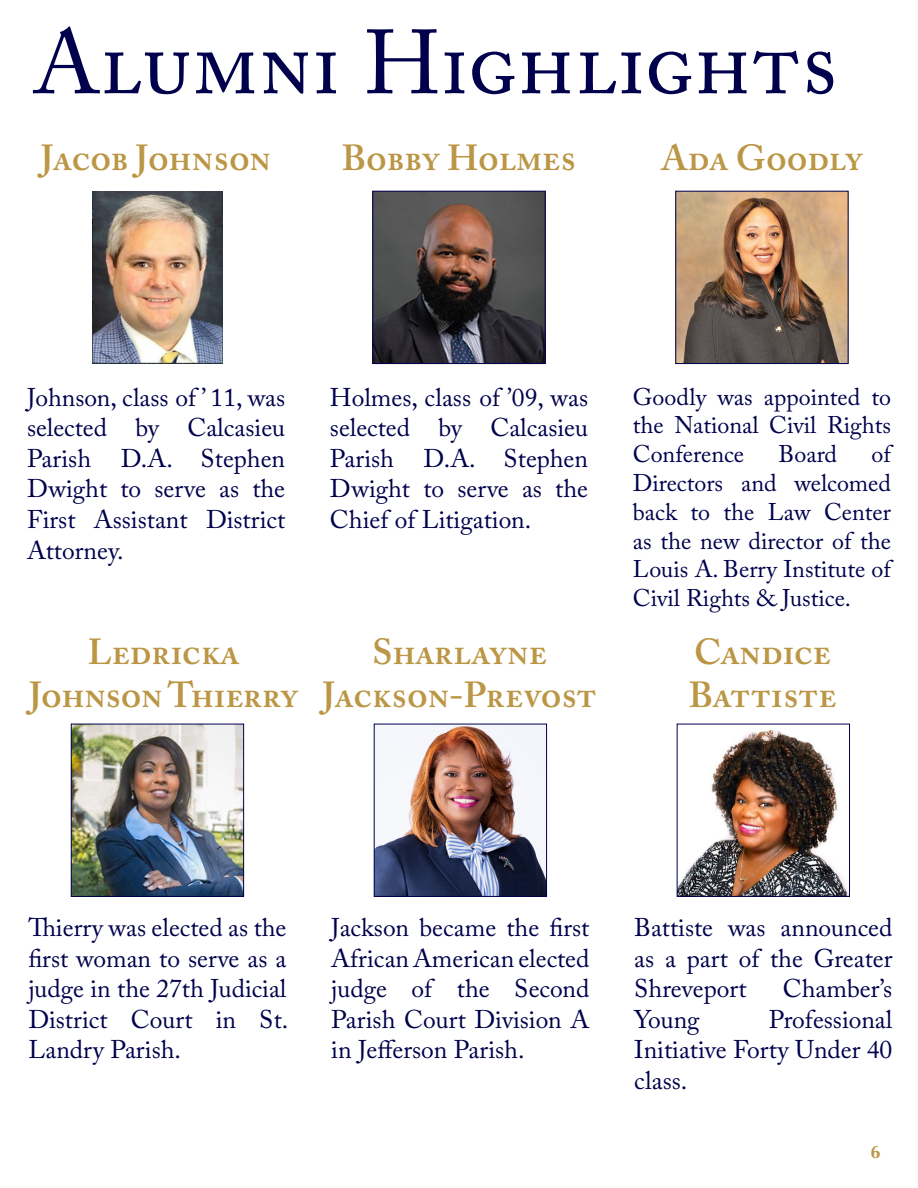
<style>
.page{position:relative;width:918px;height:1188px;background:#fff}
.page>*{position:absolute;margin:0;border:0;box-sizing:border-box;transform-origin:0 0}
.t1{font:90px "Adobe Caslon Pro";color:#00004d}
.t2{font:600 36px "Adobe Caslon Pro";letter-spacing:-.005em;color:#bb9645}
.t3{font:25.5px/30.6px "Adobe Caslon Pro";color:#00004d;text-align:justify}
.t4{font:24px/28.8px "Adobe Caslon Pro";color:#00004d;text-align:justify}
.t5{font:700 18px "Optima";color:#bb9645}
</style>
<div class="page">
<img style="left:93px;top:191px;width:129px;height:173px">
<img style="left:375px;top:193px;width:168px;height:169px">
<div style="left:373px;top:191px;width:172px;height:173px;border:1px solid #00004d"></div>
<img style="left:678px;top:193px;width:168px;height:169px">
<img style="left:73px;top:726px;width:169px;height:169px">
<div style="left:71px;top:724px;width:173px;height:173px;border:1px solid #00004d"></div>
<img style="left:376px;top:726px;width:169px;height:169px">
<div style="left:374px;top:724px;width:173px;height:173px;border:1px solid #00004d"></div>
<img style="left:679px;top:729px;width:169px;height:166px">
<div style="left:677px;top:724px;width:173px;height:173px;border:1px solid #00004d"></div>
<p class="t1" style="left:33px;top:9px;width:807px">Alumni Highlights</p>
<p class="t2" style="left:41px;top:137px;width:232px">Jacob Johnson</p>
<p class="t2" style="left:342px;top:137px;width:236px">Bobby Holmes</p>
<p class="t2" style="left:661px;top:137px;width:203px">Ada Goodly</p>
<p class="t3" style="left:27px;top:382px;width:260px">Johnson, class of ’ 11, was selected by Calcasieu Parish D.A. Stephen Dwight to serve as the First Assistant District Attorney.</p>
<p class="t3" style="left:330px;top:382px;width:260px">Holmes, class of ’09, was selected by Calcasieu Parish D.A. Stephen Dwight to serve as the Chief of Litigation.</p>
<p class="t4" style="left:633px;top:382px;width:260px">Goodly was appointed to the National Civil Rights Conference</p>
<p class="t4" style="left:633px;top:439px;width:260px;text-indent:239px">of Directors and welcomed back to the Law Center as the new director of the Louis A. Berry Institute of Civil Rights &amp; Justice.</p>
<p class="t4" style="left:779px;top:439px;width:60px">Board</p>
<p class="t2" style="left:88px;top:630px;width:153px">Ledricka</p>
<p class="t2" style="left:29px;top:673px;width:271px">Johnson Thierry</p>
<p class="t2" style="left:373px;top:630px;width:176px">Sharlayne</p>
<p class="t2" style="left:323px;top:673px;width:276px">Jackson-Prevost</p>
<p class="t2" style="left:694px;top:630px;width:138px">Candice</p>
<p class="t2" style="left:689px;top:673px;width:149px">Battiste</p>
<p class="t3" style="left:28px;top:912px;width:261px">Thierry was elected as the first woman to serve as a judge in the 27th Judicial District Court in St.<br>Landry Parish.</p>
<p class="t3" style="left:331px;top:912px;width:260px">Jackson became the first African American elected judge of the Second Parish Court Division A in Jefferson Parish.</p>
<p class="t3" style="left:634px;top:912px;width:260px">Battiste was announced as a part of the Greater Shreveport</p>
<p class="t3" style="left:783px;top:973px;width:111px">Chamber’s</p>
<p class="t3" style="left:634px;top:1004px;width:260px;text-indent:135px">Professional Initiative Forty Under 40 class.</p>
<p class="t3" style="left:634px;top:1004px;width:67px">Young</p>
<p class="t5" style="left:871px;top:1141px;width:12px">6</p>
</div>
